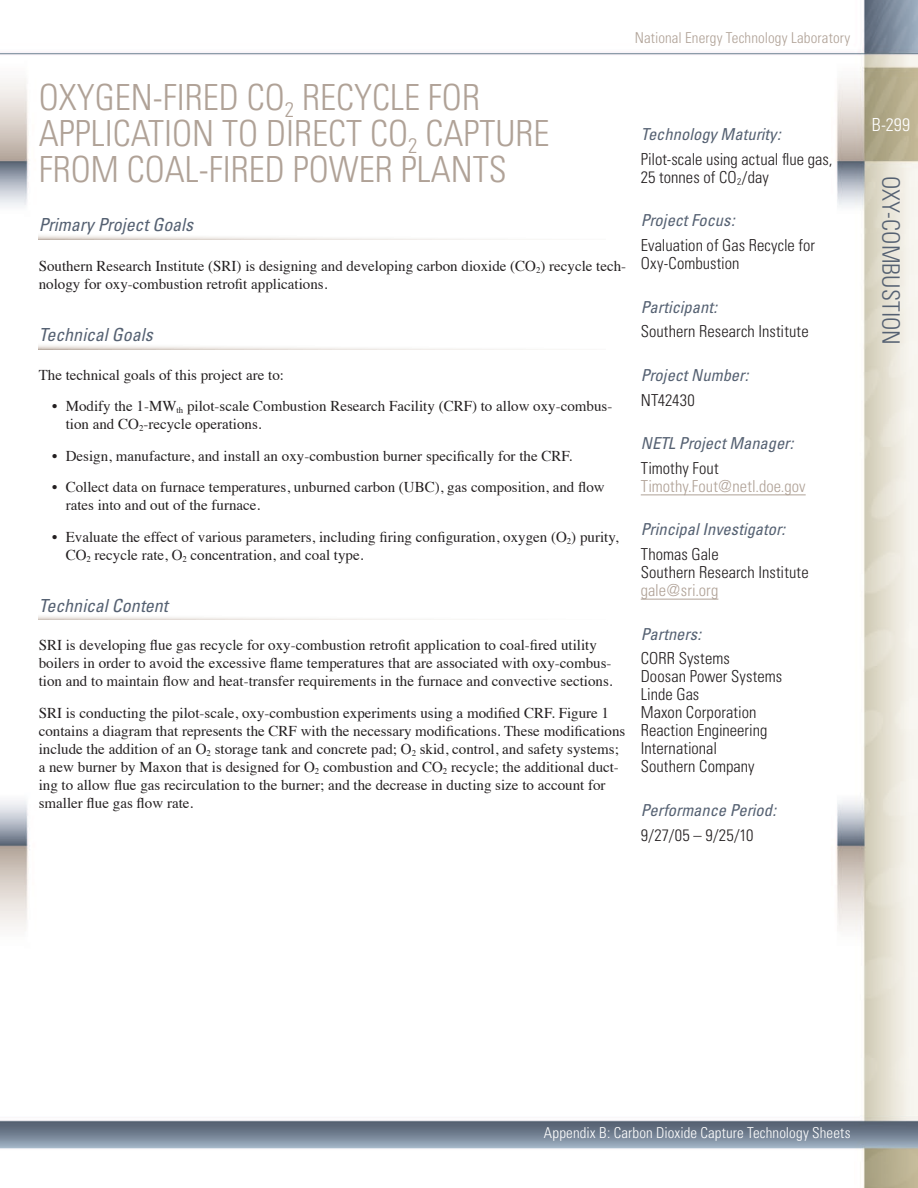
<style>
.page{position:relative;width:918px;height:1188px;background:#fff}
.page>*{position:absolute;margin:0;border:0;box-sizing:border-box;transform-origin:0 0}
.t1{font:300 condensed 36px/36px "Univers";color:#b0a297}
.t2{font:300 condensed 24px "Univers";color:#556172}
.t3{font:italic condensed 18px "Univers";letter-spacing:-.005em;color:#556172}
.t4{font:300 condensed 18px "Univers";color:#fff}
.t5{font:300 condensed 16.5px/18px "Univers";letter-spacing:.005em;color:#231f20}
.t6{font:italic condensed 16.5px "Univers";color:#556172}
.t7{font:300 condensed 16.5px "Univers";color:#b0a297}
.t8{font:15px/18px "Times";color:#231f20}
.t9{font:300 condensed 15px "Univers";letter-spacing:.01em;color:#fff}
.t10{font:300 condensed 15px "Univers";letter-spacing:.005em;color:#b0a297}
</style>
<div class="page">
<img style="left:0;top:0;width:918px;height:1188px">
<div style="left:39px;top:212px;width:567px;height:27px;background:#fff"></div>
<div style="left:39px;top:321px;width:567px;height:28px;background:#fff"></div>
<div style="left:39px;top:592px;width:567px;height:28px;background:#fff"></div>
<hr style="left:641px;top:495px;width:165px;height:1px;background:#b0a297">
<hr style="left:641px;top:599px;width:77px;height:1px;background:#b0a297">
<p class="t10" style="left:635px;top:29px;width:217px">National Energy Technology Laboratory</p>
<h1 class="t1" style="left:39px;top:79px;width:422px;text-indent:208px">CO<sub>2</sub> Recycle for<br>Application to Direct</h1>
<h1 class="t1" style="left:39px;top:79px;width:164px">Oxygen-Fired</h1>
<h1 class="t1" style="left:370px;top:115px;width:92px">CO<sub>2</sub> Capture</h1>
<h1 class="t1" style="left:39px;top:151px;width:36px">from</h1>
<h1 class="t1" style="left:127px;top:151px;width:122px">Coal-Fired</h1>
<h1 class="t1" style="left:293px;top:151px;width:37px">Power</h1>
<h1 class="t1" style="left:401px;top:151px;width:89px">Plants</h1>
<p class="t3" style="left:39px;top:213px;width:156px">Primary Project Goals</p>
<p class="t8" style="left:39px;top:256px;width:589px">Southern Research Institute (SRI) is designing and developing carbon dioxide (CO<sub>2</sub>) recycle tech&shy;nology for oxy-combustion retrofit applications.</p>
<p class="t3" style="left:39px;top:323px;width:116px">Technical Goals</p>
<p class="t8" style="left:39px;top:364px;width:247px">The technical goals of this project are to:</p>
<p class="t8" style="left:66px;top:396px;width:548px;text-indent:-14px">• Modify the 1-MW<sub>th</sub> pilot-scale Combustion Research Facility (CRF) to allow oxy-combus&shy;tion and CO<sub>2</sub>-recycle operations.</p>
<p class="t8" style="left:52px;top:445px;width:522px">• Design, manufacture, and install an oxy-combustion burner specifically for the CRF.</p>
<p class="t8" style="left:66px;top:477px;width:541px;text-indent:-14px">• Collect data on furnace temperatures, unburned carbon (UBC), gas composition, and flow rates into and out of the furnace.</p>
<p class="t8" style="left:66px;top:526px;width:554px;text-indent:-13px">• Evaluate the effect of various parameters, including firing configuration, oxygen (O<sub>2</sub>) purity,<br>CO<sub>2</sub> recycle rate, O<sub>2</sub> concentration, and coal type.</p>
<p class="t3" style="left:39px;top:594px;width:131px">Technical Content</p>
<p class="t8" style="left:39px;top:635px;width:576px">SRI is developing flue gas recycle for oxy-combustion retrofit application to coal-fired utility boilers in order to avoid the excessive flame temperatures that are associated with oxy-combus&shy;tion and to maintain flow and heat-transfer requirements in the furnace and convective sections.</p>
<p class="t8" style="left:39px;top:703px;width:588px">SRI is conducting the pilot-scale, oxy-combustion experiments using a modified CRF. Figure 1 contains a diagram that represents the CRF with the necessary modifications. These modifications include the addition of an O<sub>2</sub> storage tank and concrete pad; O<sub>2</sub> skid, control, and safety systems; a new burner by Maxon that is designed for O<sub>2</sub> combustion and CO<sub>2</sub> recycle; the additional duct&shy;ing to allow flue gas recirculation to the burner; and the decrease in ducting size to account for smaller flue gas flow rate.</p>
<p class="t6" style="left:641px;top:124px;width:141px">Technology Maturity:</p>
<p class="t5" style="left:641px;top:150px;width:193px">Pilot-scale using actual flue gas,<br>25 tonnes of CO<sub>2</sub>/day</p>
<p class="t6" style="left:641px;top:210px;width:96px">Project Focus:</p>
<p class="t5" style="left:641px;top:236px;width:176px">Evaluation of Gas Recycle for<br>Oxy-Combustion</p>
<p class="t6" style="left:641px;top:296px;width:78px">Participant:</p>
<p class="t5" style="left:641px;top:323px;width:169px">Southern Research Institute</p>
<p class="t6" style="left:641px;top:365px;width:109px">Project Number:</p>
<p class="t5" style="left:641px;top:391px;width:56px">N T42430</p>
<p class="t6" style="left:641px;top:433px;width:154px">NETL Project Manager:</p>
<p class="t5" style="left:641px;top:459px;width:79px">Timothy Fout</p>
<p class="t7" style="left:641px;top:476px;width:166px">Timothy.Fout@netl.doe.gov</p>
<p class="t6" style="left:641px;top:519px;width:146px">Principal Investigator:</p>
<p class="t5" style="left:641px;top:545px;width:169px">Thomas Gale<br>Southern Research Institute</p>
<p class="t7" style="left:641px;top:580px;width:79px">gale@sri.org</p>
<p class="t6" style="left:641px;top:623px;width:62px">Partners:</p>
<p class="t5" style="left:641px;top:650px;width:143px">CORR Systems<br>Doosan Power Systems<br>Linde Gas<br>Maxon Corporation<br>Reaction Engineering<br>International<br>Southern Company</p>
<p class="t6" style="left:641px;top:800px;width:137px">Performance Period:</p>
<p class="t5" style="left:641px;top:826px;width:114px">9/27/05 – 9/25/10</p>
<p class="t4" style="left:872px;top:114px;width:40px">B-299</p>
<h2 class="t2" style="left:905px;top:176px;width:171px;rotate:90deg">Oxy-Combustion</h2>
<p class="t9" style="left:544px;top:1124px;width:308px">Appendix B: Carbon Dioxide Capture Technology Sheets</p>
</div>
